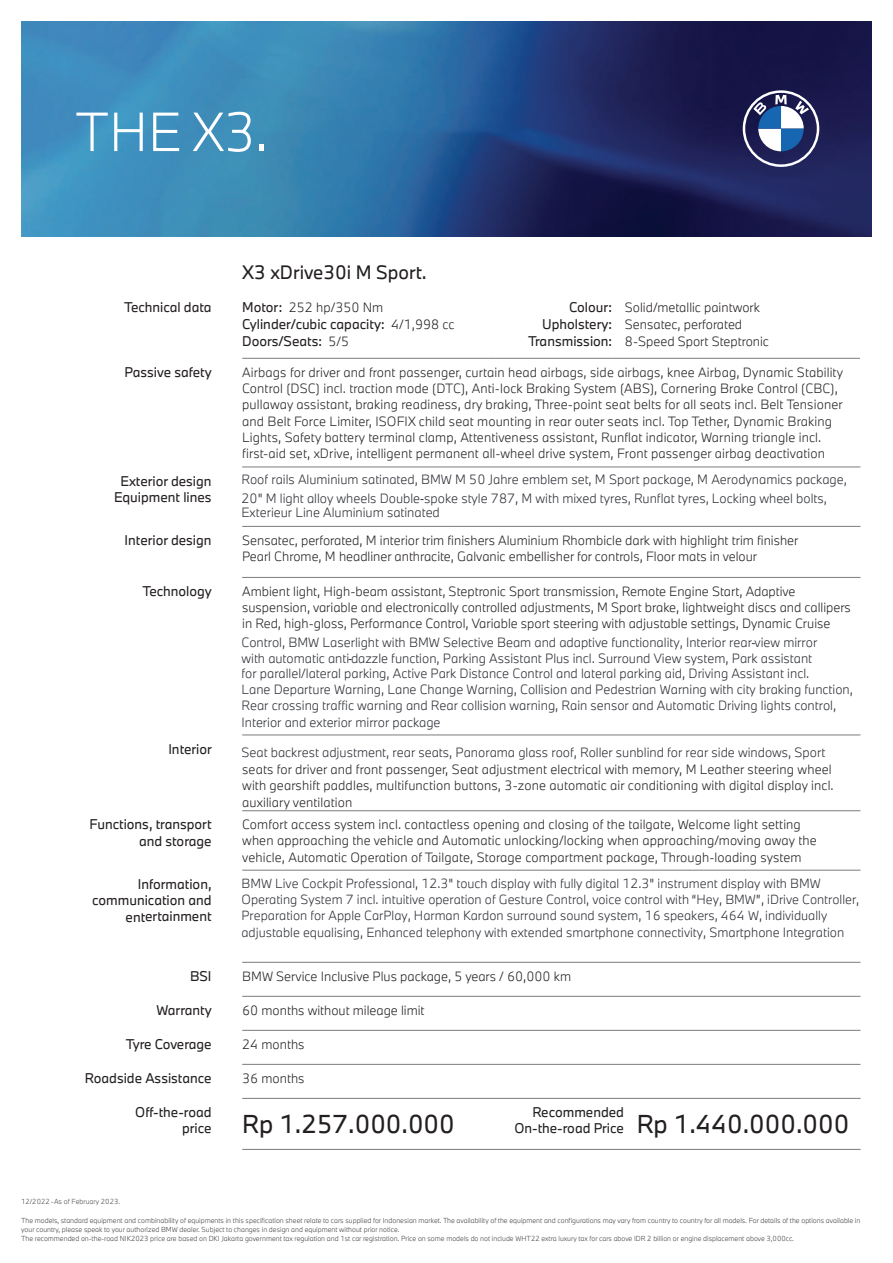
<style>
.page{position:relative;width:893px;height:1263px;background:#fff}
.page>*{position:absolute;margin:0;border:0;box-sizing:border-box;transform-origin:0 0}
.t1{font:300 51px "BMW Type Next Pro";color:#fff}
.t2{font:24px "BMW Type Next";color:#231f20}
.t3{font:18px "BMW Type Next";color:#231f20}
.t4{font:13.05px/16.4px "BMW Type Next";color:#231f20;text-align:right}
.t5{font:300 12.45px/16.4px "BMW Type Next";letter-spacing:.01em;color:#231f20}
.t6{font:300 12.45px/16.4px "BMW Type Next";color:#2c2e35}
.t7{font:300 12.3px/16.4px "BMW Type Next";color:#2c2e35}
.t8{font:300 6.75px/9px "BMW Type Next";color:#3e3e3f}
.t9{font:300 6.75px "BMW Type Next";color:#43454b}
.s1{font-weight:400;font-size:13.05px}
.s2{font-weight:300;font-size:12.45px}
.s3{font-family:"Noto Sans";font-weight:400}
.s4{font-size:12.45px}
.s5{font-size:24px}
</style>
<div class="page">
<img style="left:21px;top:21px;width:851px;height:215px">
<svg style="left:743px;top:90px;width:76px;height:77px"></svg>
<hr style="left:242px;top:1064px;width:618px;height:1px;background:#7a7c7f">
<hr style="left:242px;top:1098px;width:618px;height:1px;background:#7a7c7f">
<hr style="left:242px;top:1149px;width:618px;height:1px;background:#7a7c7f">
<hr style="left:242px;top:467px;width:618px;height:1px;background:#7a7c7f">
<hr style="left:242px;top:526px;width:618px;height:1px;background:#7a7c7f">
<hr style="left:242px;top:577px;width:618px;height:1px;background:#7a7c7f">
<hr style="left:242px;top:735px;width:618px;height:1px;background:#7a7c7f">
<hr style="left:242px;top:810px;width:618px;height:1px;background:#7a7c7f">
<hr style="left:242px;top:870px;width:618px;height:1px;background:#7a7c7f">
<hr style="left:242px;top:962px;width:618px;height:1px;background:#7a7c7f">
<hr style="left:242px;top:996px;width:618px;height:1px;background:#7a7c7f">
<hr style="left:242px;top:1030px;width:618px;height:1px;background:#7a7c7f">
<hr style="left:242px;top:358px;width:247px;height:1px;background:#7a7c7f">
<hr style="left:489px;top:358px;width:123px;height:1px;background:#7a7c7f">
<hr style="left:612px;top:358px;width:248px;height:1px;background:#7a7c7f">
<h1 class="t1" style="left:75px;top:95px;width:195px">THE X3.</h1>
<h3 class="t3" style="left:242px;top:259px;width:186px">X3 xDrive30i M Sport.</h3>
<p class="t4" style="left:124px;top:299px;width:89px">Technical data</p>
<p class="t5" style="left:242px;top:299px;width:143px"><span class="s1">Motor:</span> 252 hp/350 Nm</p>
<p class="t5" style="left:569px;top:299px;width:192px"><span class="s1">Colour:</span> Solid/metallic paintwork</p>
<p class="t4" style="left:242px;top:316px;width:214px">Cylinder/cubic capacity: <span class="s2">4/1,998 cc</span></p>
<p class="t5" style="left:542px;top:316px;width:202px"><span class="s1">Upholstery:</span> Sensatec, perforated</p>
<p class="t4" style="left:242px;top:333px;width:109px">Doors/Seats: <span class="s2">5/5</span></p>
<p class="t5" style="left:528px;top:333px;width:242px"><span class="s1">Transmission:</span> 8-Speed Sport Steptronic</p>
<p class="t4" style="left:125px;top:364px;width:89px">Passive safety</p>
<p class="t5" style="left:242px;top:364px;width:602px">Airbags for driver and front passenger, curtain head airbags, side airbags, knee Airbag, Dynamic Stability Control (DSC) incl. traction mode (DTC), Anti-lock Braking System (ABS), Cornering Brake Control (CBC), pullaway assistant, braking readiness, dry braking, Three-point seat belts for all seats incl. Belt Tensioner and Belt Force Limiter, ISOFIX child seat mounting in rear outer seats incl. Top Tether, Dynamic Braking Lights, Safety battery terminal clamp, Attentiveness assistant, Runflat indicator, Warning triangle incl. first-aid set, xDrive, intelligent permanent all-wheel drive system, Front passenger airbag deactivation</p>
<p class="t4" style="left:114px;top:472px;width:99px;text-align:center">Exterior design<br>Equipment lines</p>
<p class="t4" style="left:125px;top:532px;width:88px">Interior design</p>
<p class="t5" style="left:242px;top:532px;width:558px">Sensatec, perforated, M interior trim finishers Aluminium Rhombicle dark with highlight trim finisher<br>Pearl Chrome, M headliner anthracite, Galvanic embellisher for controls, Floor mats in velour</p>
<p class="t4" style="left:143px;top:583px;width:71px">Technology</p>
<p class="t6" style="left:242px;top:469px;width:607px;line-height:19.2px">Roof rails Aluminium satinated, BMW M 50 Jahre emblem set, M Sport package, M Aerodynamics package,<br>20" M light alloy wheels Double<span class="s3">-</span>spoke style 787, M with mixed tyres, Runflat tyres, Locking wheel bolts,</p>
<p class="t6" style="left:242px;top:504px;width:200px">Exterieur Line Aluminium satinated</p>
<p class="t5" style="left:242px;top:583px;width:610px">Ambient light, High-beam assistant, Steptronic Sport transmission, Remote Engine Start, Adaptive suspension, variable and electronically controlled adjustments, M Sport brake, lightweight discs and callipers in Red, high-gloss, Performance Control, Variable sport steering with adjustable settings, Dynamic Cruise</p>
<p class="t6" style="left:242px;top:634px;width:577px">Control, BMW Laserlight with BMW Selective Beam and adaptive functionality, Interior rear<span class="s3">-</span>view mirror with automatic anti<span class="s3">-</span>dazzle function, Parking Assistant Plus incl. Surround View system, Park assistant</p>
<p class="t6" style="left:242px;top:665px;width:613px">for parallel/lateral parking, Active Park Distance Control and lateral parking aid, Driving Assistant incl.<br>Lane Departure Warning, Lane Change Warning, Collision and Pedestrian Warning with city braking function, Rear crossing traffic warning and Rear collision warning, Rain sensor and Automatic Driving lights control, Interior and exterior mirror package</p>
<p class="t6" style="left:242px;top:744px;width:585px">Seat backrest adjustment, rear seats, Panorama glass roof, Roller sunblind for rear side windows, Sport</p>
<p class="t5" style="left:242px;top:761px;width:593px">seats for driver and front passenger, Seat adjustment electrical with memory, M Leather steering wheel with gearshift paddles, multifunction buttons, 3-zone automatic air conditioning with digital display incl. auxiliary ventilation</p>
<p class="t4" style="left:168px;top:740px;width:45px">Interior</p>
<p class="t4" style="left:90px;top:816px;width:123px">Functions, transport and storage</p>
<p class="t5" style="left:242px;top:816px;width:576px">Comfort access system incl. contactless opening and closing of the tailgate, Welcome light setting when approaching the vehicle and Automatic unlocking/locking when approaching/moving away the vehicle, Automatic Operation of Tailgate, Storage compartment package, Through-loading system</p>
<p class="t4" style="left:92px;top:875px;width:121px">Information, communication and entertainment</p>
<p class="t7" style="left:242px;top:875px;width:619px">BMW Live Cockpit Professional, 12.3" touch display with fully digital 12.3" instrument display with BMW Operating System 7 incl. intuitive operation of Gesture Control, voice control with “Hey, BMW”, iDrive Controller, Preparation for Apple CarPlay, Harman Kardon surround sound system, 16 speakers, 464 W, individually adjustable equalising, Enhanced telephony with extended smartphone connectivity, <span class="s4">Smartphone Integration</span></p>
<p class="t4" style="left:190px;top:968px;width:23px">BSI</p>
<p class="t5" style="left:242px;top:967px;width:330px">BMW Service Inclusive Plus package, 5 years / 60,000 km</p>
<p class="t4" style="left:156px;top:1002px;width:57px">Warranty</p>
<p class="t5" style="left:242px;top:1001px;width:184px">60 months without mileage limit</p>
<p class="t4" style="left:126px;top:1036px;width:87px">Tyre Coverage</p>
<p class="t5" style="left:242px;top:1035px;width:64px">24 months</p>
<p class="t4" style="left:85px;top:1070px;width:128px">Roadside Assistance</p>
<p class="t5" style="left:242px;top:1069px;width:64px">36 months</p>
<p class="t4" style="left:135px;top:1104px;width:78px">Off-the-road price</p>
<h2 class="t2" style="left:242px;top:1108px;width:214px">Rp 1.257.000.000</h2>
<p class="t4" style="left:514px;top:1104px;width:336px;text-align:left;text-indent:18px">Recommended<br>On-the-road Price <span class="s5">Rp 1.440.000.000</span></p>
<p class="t9" style="left:21px;top:1197px;width:101px">12/2022 <span class="s3">-</span> As of February 2023.</p>
<p class="t8" style="left:21px;top:1216px;width:841px">The models, standard equipment and combinability of equipments in this specification sheet relate to cars supplied for Indonesian market. The availability of the equipment and configurations may vary from country to country for all models. For details of the options available in your country, please speak to your authorized BMW dealer. Subject to changes in design and equipment without prior notice.<br>The recommended on-the-road NIK2023 price are based on DKI Jakarta government tax regulation and 1st car registration. Price on some models do not include WHT22 extra luxury tax for cars above IDR 2 billion or engine displacement above 3,000cc.</p>
</div>
